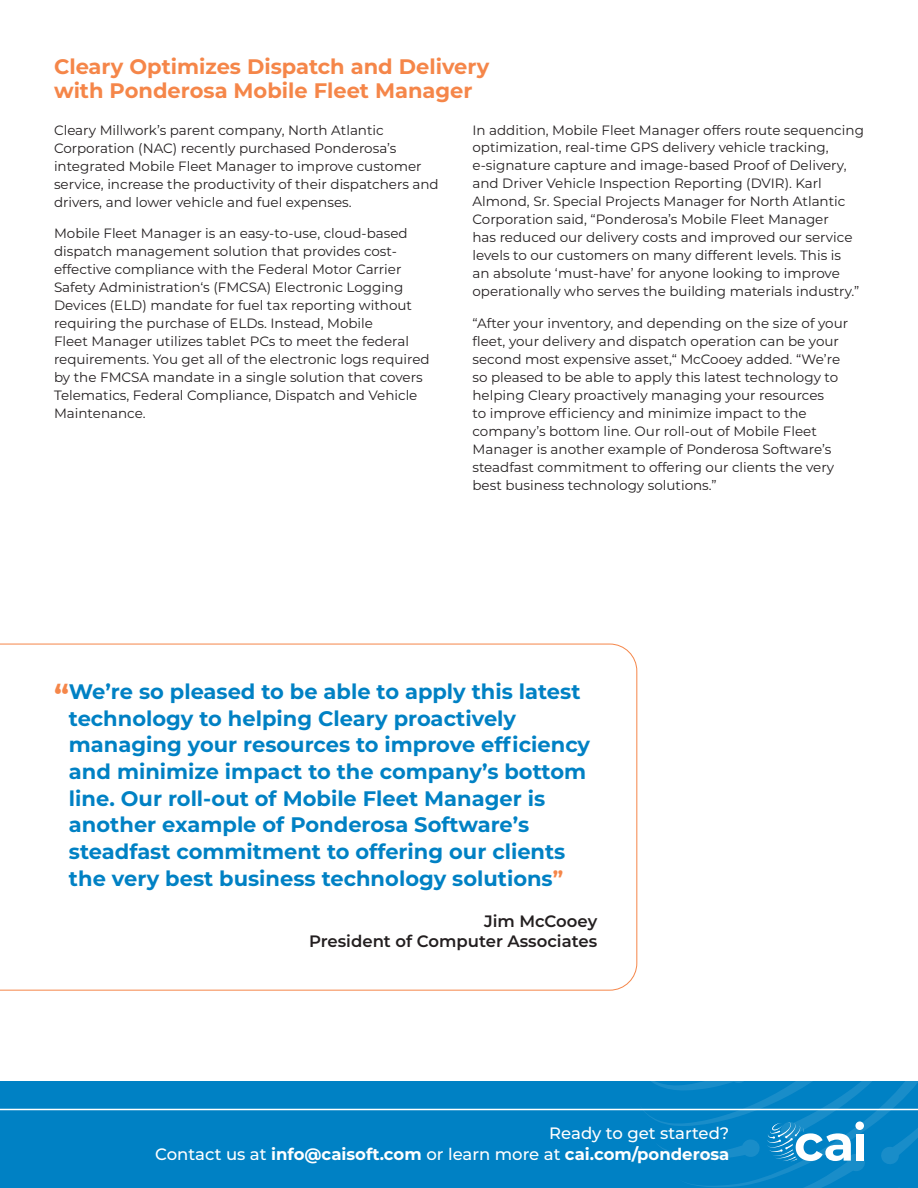
<style>
.page{position:relative;width:918px;height:1188px;background:#fff}
.page>*{position:absolute;margin:0;border:0;box-sizing:border-box;transform-origin:0 0}
.t1{font:700 21px/26.7px "Montserrat";color:#0081c4}
.t2{font:700 21px/24px "Montserrat";color:#f58649}
.t3{font:500 16.5px/20.7px "Montserrat";color:#fff;text-align:right}
.t4{font:600 16.5px/19.5px "Montserrat";color:#231f20;text-align:right}
.t5{font:13.5px/18px "Montserrat";color:#231f20}
.s1{font-size:30px;color:#f58649}
.s2{color:#f58649}
.s3{font-weight:700}
</style>
<div class="page">
<div style="left:0;top:1081px;width:918px;height:107px;background:#0081c4"></div>
<svg style="left:637px;top:1081px;width:281px;height:107px"></svg>
<div style="left:856px;top:1134px;width:8px;height:27px;background:#fff"></div>
<div style="left:855px;top:1121px;width:9px;height:9px;background:#fff;border-radius:50%"></div>
<hr style="left:0;top:1109px;width:918px;height:1px;background:#fff">
<svg style="left:0;top:643px;width:638px;height:348px"></svg>
<h1 class="t2" style="left:54px;top:54px;width:437px">Cleary Optimizes Dispatch and Delivery with Ponderosa Mobile Fleet Manager</h1>
<p class="t5" style="left:54px;top:120px;width:386px">Cleary Millwork’s parent company, North Atlantic Corporation (NAC) recently purchased Ponderosa’s integrated Mobile Fleet Manager to improve customer service, increase the productivity of their dispatchers and drivers, and lower vehicle and fuel expenses.</p>
<p class="t5" style="left:54px;top:224px;width:377px">Mobile Fleet Manager is an easy-to-use, cloud-based dispatch management solution that provides cost&shy;effective compliance with the Federal Motor Carrier Safety Administration‘s (FMCSA) Electronic Logging Devices (ELD) mandate for fuel tax reporting without requiring the purchase of ELDs. Instead, Mobile<br>Fleet Manager utilizes tablet PCs to meet the federal requirements. You get all of the electronic logs required by the FMCSA mandate in a single solution that covers Telematics, Federal Compliance, Dispatch and Vehicle Maintenance.</p>
<p class="t5" style="left:472px;top:120px;width:393px">In addition, Mobile Fleet Manager offers route sequencing optimization, real-time GPS delivery vehicle tracking, e-signature capture and image-based Proof of Delivery, and Driver Vehicle Inspection Reporting (DVIR). Karl Almond, Sr. Special Projects Manager for North Atlantic Corporation said, “Ponderosa’s Mobile Fleet Manager<br>has reduced our delivery costs and improved our service levels to our customers on many different levels. This is<br>an absolute ‘must-have’ for anyone looking to improve operationally who serves the building materials industry.”</p>
<p class="t5" style="left:472px;top:314px;width:377px">“After your inventory, and depending on the size of your fleet, your delivery and dispatch operation can be your second most expensive asset,“ McCooey added. “We’re so pleased to be able to apply this latest technology to helping Cleary proactively managing your resources<br>to improve efficiency and minimize impact to the company’s bottom line. Our roll-out of Mobile Fleet Manager is another example of Ponderosa Software’s steadfast commitment to offering our clients the very best business technology solutions.”</p>
<p class="t1" style="left:69px;top:677px;width:523px;text-indent:-15px"><span class="s1">“</span>We’re so pleased to be able to apply this latest technology to helping Cleary proactively managing your resources to improve efficiency and minimize impact to the company’s bottom line. Our roll-out of Mobile Fleet Manager is another example of Ponderosa Software’s steadfast commitment to offering our clients the very best business technology solutions<span class="s2">”</span></p>
<p class="t4" style="left:309px;top:911px;width:290px">Jim McCooey<br>President of Computer Associates</p>
<p class="t3" style="left:155px;top:1122px;width:576px">Ready to get started?<br>Contact us at <span class="s3">info@caisoft.com</span> or learn more at <span class="s3">cai.com/ponderosa</span></p>
</div>
